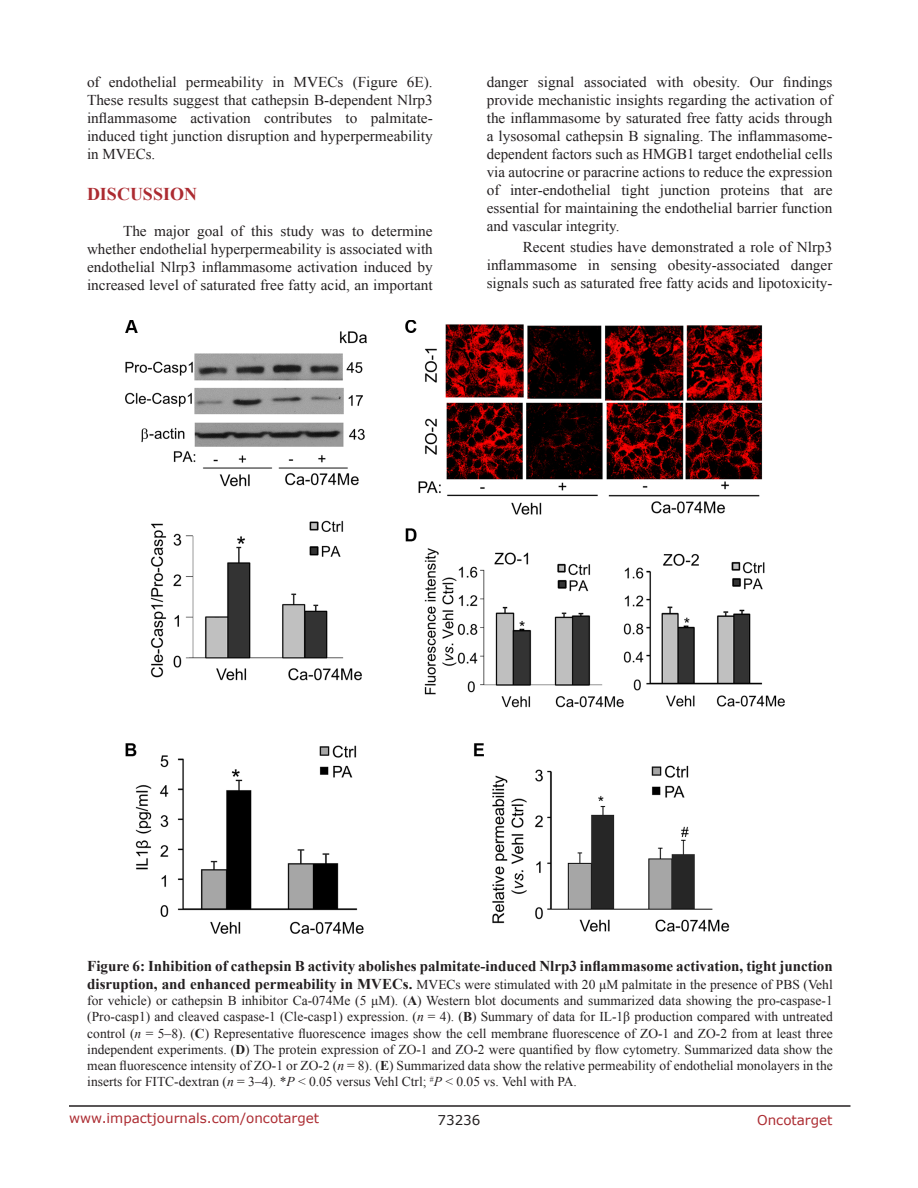
<style>
.page{position:relative;width:918px;height:1188px;background:#fff}
.page>*{position:absolute;margin:0;border:0;box-sizing:border-box;transform-origin:0 0}
.Heading{font:700 18px "Times New Roman";color:#ac2b31}
.BodyText{font:15px/18px "Times New Roman";color:#231f20;text-align:justify}
.FigureText{font:700 15px "Times New Roman";color:#231f20}
.FigureText-2{font:13.5px/16.2px "Times New Roman";color:#231f20;text-align:justify}
.t1{font:13.5px "Verdana";color:#ac2b31}
.t2{font:13.5px "Verdana";color:#231f20}
.s1{font-weight:700;font-size:15px}
.s2{font-weight:700}
.s3{font-style:italic}
</style>
<div class="page">
<hr style="left:69px;top:1105px;width:781px;height:2px;background:#231f20">
<img style="left:125px;top:321px;width:660px;height:613px">
<p class="BodyText" style="left:87px;top:73px;width:347px">of endothelial permeability in MVECs (Figure 6E).<br>These results suggest that cathepsin B-dependent Nlrp3 inflammasome activation contributes to palmitate&shy;induced tight junction disruption and hyperpermeability in MVECs.</p>
<p class="Heading" style="left:87px;top:182px;width:112px">DISCUSSION</p>
<p class="BodyText" style="left:87px;top:222px;width:347px;text-indent:36px">The major goal of this study was to determine whether endothelial hyperpermeability is associated with endothelial Nlrp3 inflammasome activation induced by increased level of saturated free fatty acid, an important</p>
<p class="BodyText" style="left:487px;top:73px;width:347px">danger signal associated with obesity. Our findings provide mechanistic insights regarding the activation of the inflammasome by saturated free fatty acids through a lysosomal cathepsin B signaling. The inflammasome&shy;dependent factors such as HMGB1 target endothelial cells via autocrine or paracrine actions to reduce the expression of inter-endothelial tight junction proteins that are essential for maintaining the endothelial barrier function and vascular integrity.</p>
<p class="BodyText" style="left:487px;top:238px;width:347px;text-indent:36px">Recent studies have demonstrated a role of Nlrp3 inflammasome in sensing obesity-associated danger signals such as saturated free fatty acids and lipotoxicity-</p>
<p class="FigureText" style="left:87px;top:956px;width:747px">Figure 6: Inhibition of cathepsin B activity abolishes palmitate-induced Nlrp3 inflammasome activation, tight junction</p>
<p class="FigureText-2" style="left:87px;top:976px;width:747px"><span class="s1">disruption, and enhanced permeability in MVECs.</span> MVECs were stimulated with 20 μM palmitate in the presence of PBS (Vehl for vehicle) or cathepsin B inhibitor Ca-074Me (5 μM). (<span class="s2">A</span>) Western blot documents and summarized data showing the pro-caspase-1 (Pro-casp1) and cleaved caspase-1 (Cle-casp1) expression. (<span class="s3">n</span> = 4). (<span class="s2">B</span>) Summary of data for IL-1β production compared with untreated control (<span class="s3">n</span> = 5–8). (<span class="s2">C</span>) Representative fluorescence images show the cell membrane fluorescence of ZO-1 and ZO-2 from at least three independent experiments. (<span class="s2">D</span>) The protein expression of ZO-1 and ZO-2 were quantified by flow cytometry. Summarized data show the mean fluorescence intensity of ZO-1 or ZO-2 (<span class="s3">n</span> = 8). (<span class="s2">E</span>) Summarized data show the relative permeability of endothelial monolayers in the inserts for FITC-dextran (<span class="s3">n</span> = 3–4). *<span class="s3">P</span> &lt; 0.05 versus Vehl Ctrl; <sup>#</sup><span class="s3">P</span> &lt; 0.05 vs. Vehl with PA.</p>
<p class="t1" style="left:69px;top:1109px;width:252px">www.impactjournals.com/oncotarget</p>
<p class="t2" style="left:438px;top:1111px;width:44px">73236</p>
<p class="t1" style="left:757px;top:1111px;width:77px">Oncotarget</p>
</div>
